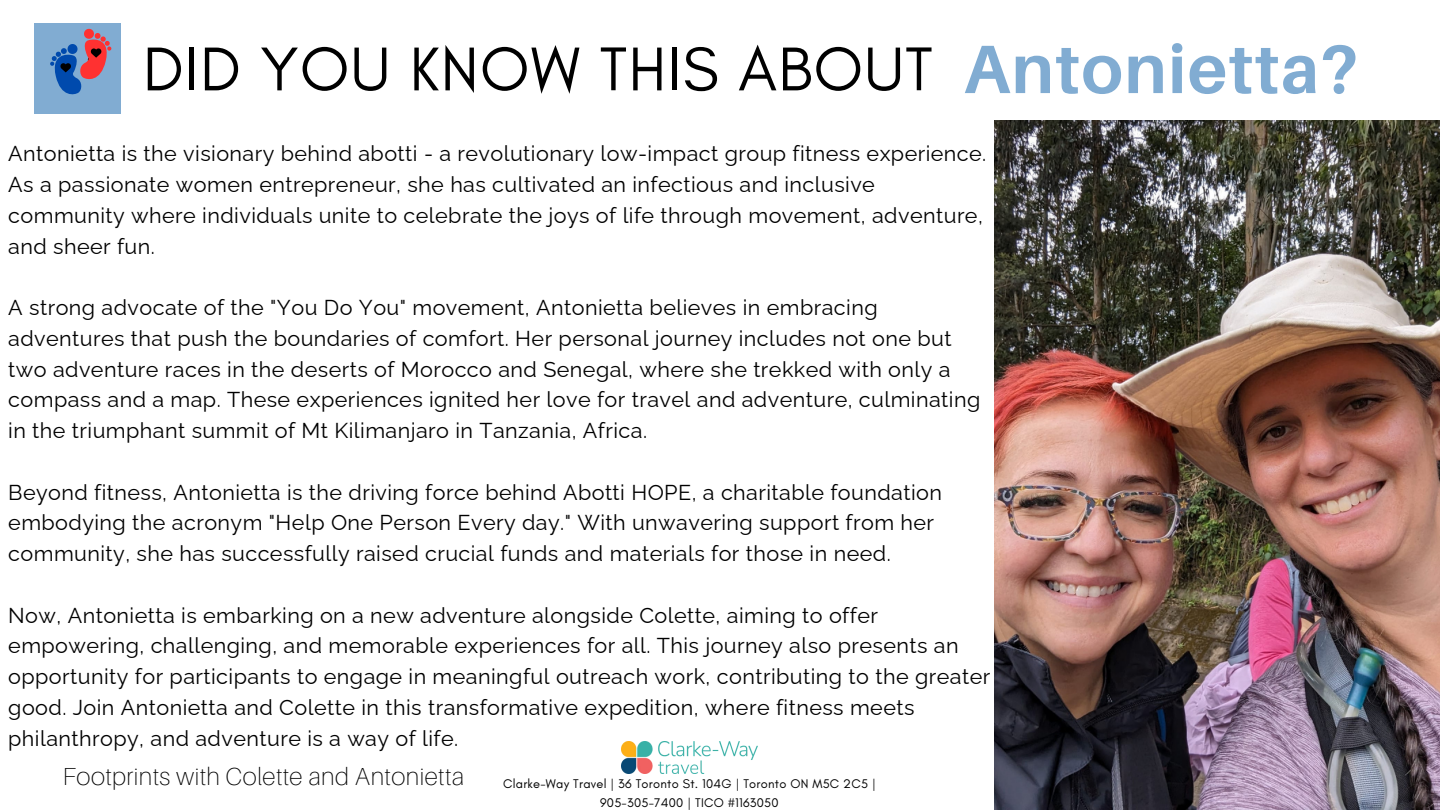
<style>
.page{position:relative;width:1440px;height:810px;background:#fff}
.page>*{position:absolute;margin:0;border:0;box-sizing:border-box;transform-origin:0 0}
.t1{font:62.9px "Glacial Indifference";letter-spacing:.02em;color:#000}
.t2{font:100 24.7px "Aileron";letter-spacing:.02em;color:#000}
.t3{font:21.6px/30.8px "Raleway";letter-spacing:.02em;color:#000}
.t4{font:12.8px/18.4px "Glacial Indifference";letter-spacing:.02em;color:#000;text-align:center}
.s1{font-family:"Aileron";font-weight:700;font-size:68.5px;color:#81acd2}
</style>
<div class="page">
<div style="left:34px;top:23px;width:87px;height:91px;background:#81acd2"></div>
<img style="left:622px;top:742px;width:135px;height:31px">
<img style="left:994px;top:120px;width:446px;height:690px">
<svg style="left:50px;top:29px;width:61px;height:66px"></svg>
<h1 class="t1" style="left:143px;top:34px;width:1217px">DID YOU KNOW THIS ABOUT <span class="s1">Antonietta?</span></h1>
<p class="t3" style="left:8px;top:136px;width:980px">Antonietta is the visionary behind abotti - a revolutionary low-impact group fitness experience.<br>As a passionate women entrepreneur, she has cultivated an infectious and inclusive community where individuals unite to celebrate the joys of life through movement, adventure, and sheer fun.</p>
<p class="t3" style="left:8px;top:290px;width:974px">A strong advocate of the "You Do You" movement, Antonietta believes in embracing adventures that push the boundaries of comfort. Her personal journey includes not one but two adventure races in the deserts of Morocco and Senegal, where she trekked with only a compass and a map. These experiences ignited her love for travel and adventure, culminating in the triumphant summit of Mt Kilimanjaro in Tanzania, Africa.</p>
<p class="t3" style="left:8px;top:474px;width:935px">Beyond fitness, Antonietta is the driving force behind Abotti HOPE, a charitable foundation embodying the acronym "Help One Person Every day." With unwavering support from her community, she has successfully raised crucial funds and materials for those in need.</p>
<p class="t3" style="left:8px;top:597px;width:984px">Now, Antonietta is embarking on a new adventure alongside Colette, aiming to offer empowering, challenging, and memorable experiences for all. This journey also presents an opportunity for participants to engage in meaningful outreach work, contributing to the greater good. Join Antonietta and Colette in this transformative expedition, where fitness meets philanthropy, and adventure is a way of life.</p>
<p class="t4" style="left:503px;top:775px;width:374px">Clarke-Way Travel | 36 Toronto St. 104G | Toronto ON M5C 2C5 |<br>905-305-7400 | TICO #1163050</p>
<p class="t2" style="left:63px;top:763px;width:403px">Footprints with Colette and Antonietta</p>
</div>
